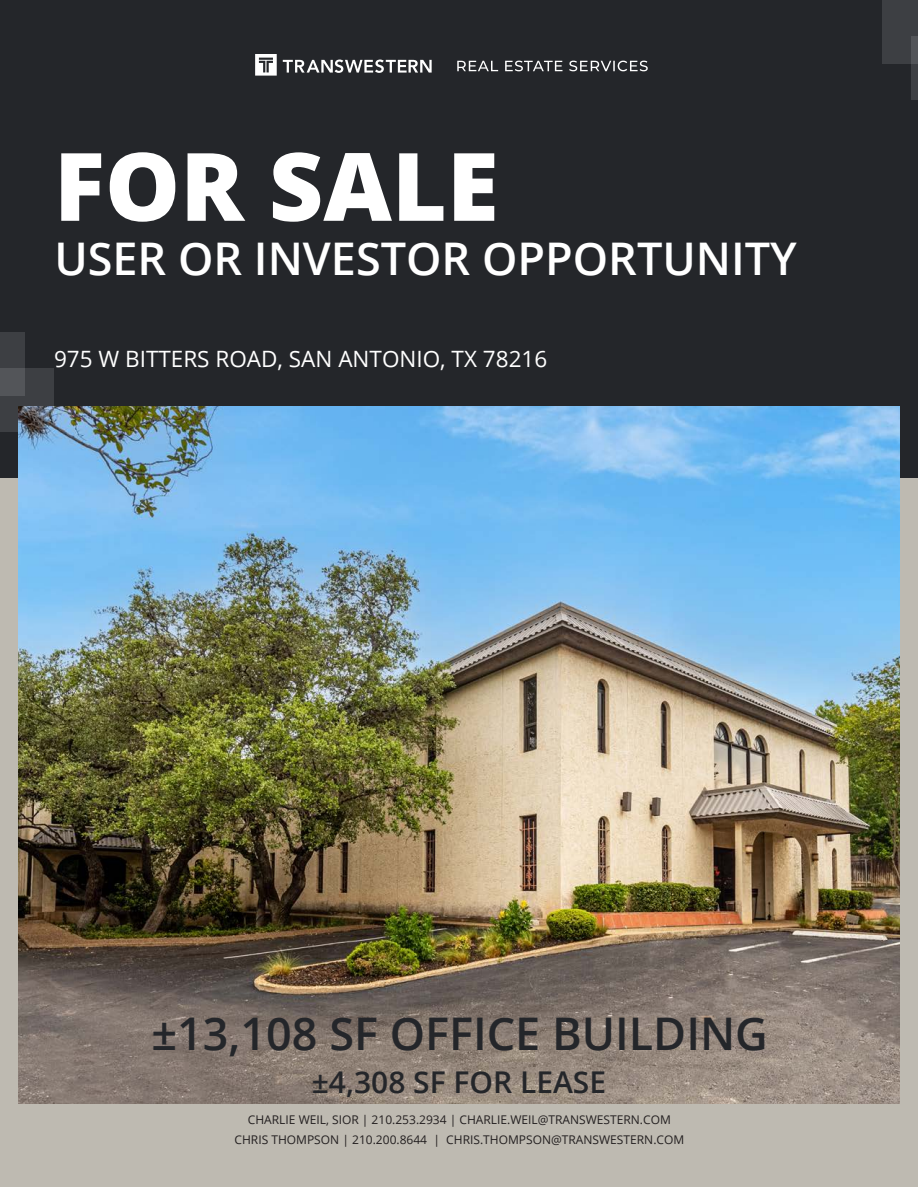
<style>
.page{position:relative;width:918px;height:1188px;background:#fff}
.page>*{position:absolute;margin:0;border:0;box-sizing:border-box;transform-origin:0 0}
.t1{font:800 94.5px "Open Sans";color:#fff}
.t2{font:600 45px "Open Sans";color:#fff}
.t3{font:600 45px "Open Sans";color:#24262a}
.t4{font:600 30px "Open Sans";color:#24262a}
.t5{font:22.5px "Open Sans";color:#fff}
.t6{font:12px "Open Sans";color:#231f20}
</style>
<div class="page">
<div style="left:1px;top:0;width:917px;height:1187px;background:#bebab1"></div>
<div style="left:0;top:0;width:918px;height:477px;background:#24262a"></div>
<div style="left:0;top:332px;width:25px;height:63px;background:#3d3f43"></div>
<svg style="left:0;top:369px;width:54px;height:63px;background:#434549"></svg>
<div style="left:912px;top:37px;width:6px;height:63px;background:#3d3f43"></div>
<svg style="left:882px;top:0;width:36px;height:63px;background:#3e4044"></svg>
<img style="left:18px;top:406px;width:882px;height:698px">
<svg style="left:255px;top:54px;width:22px;height:22px"></svg>
<svg style="left:283px;top:60px;width:149px;height:13px"></svg>
<svg style="left:457px;top:61px;width:191px;height:10px"></svg>
<p class="t1" style="left:54px;top:115px;width:446px">FOR SALE</p>
<p class="t2" style="left:54px;top:228px;width:744px">USER OR INVESTOR OPPORTUNITY</p>
<p class="t5" style="left:54px;top:343px;width:495px">975 W BITTERS ROAD, SAN ANTONIO, TX 78216</p>
<p class="t3" style="left:151px;top:1003px;width:618px">±13,108 SF OFFICE BUILDING</p>
<p class="t4" style="left:312px;top:1062px;width:296px">±4,308 SF FOR LEASE</p>
<p class="t6" style="left:248px;top:1112px;width:425px">CHARLIE WEIL, SIOR | 210.253.2934 | CHARLIE.WEIL@TRANSWESTERN.COM</p>
<p class="t6" style="left:235px;top:1132px;width:451px">CHRIS THOMPSON | 210.200.8644 | CHRIS.THOMPSON@TRANSWESTERN.COM</p>
</div>
